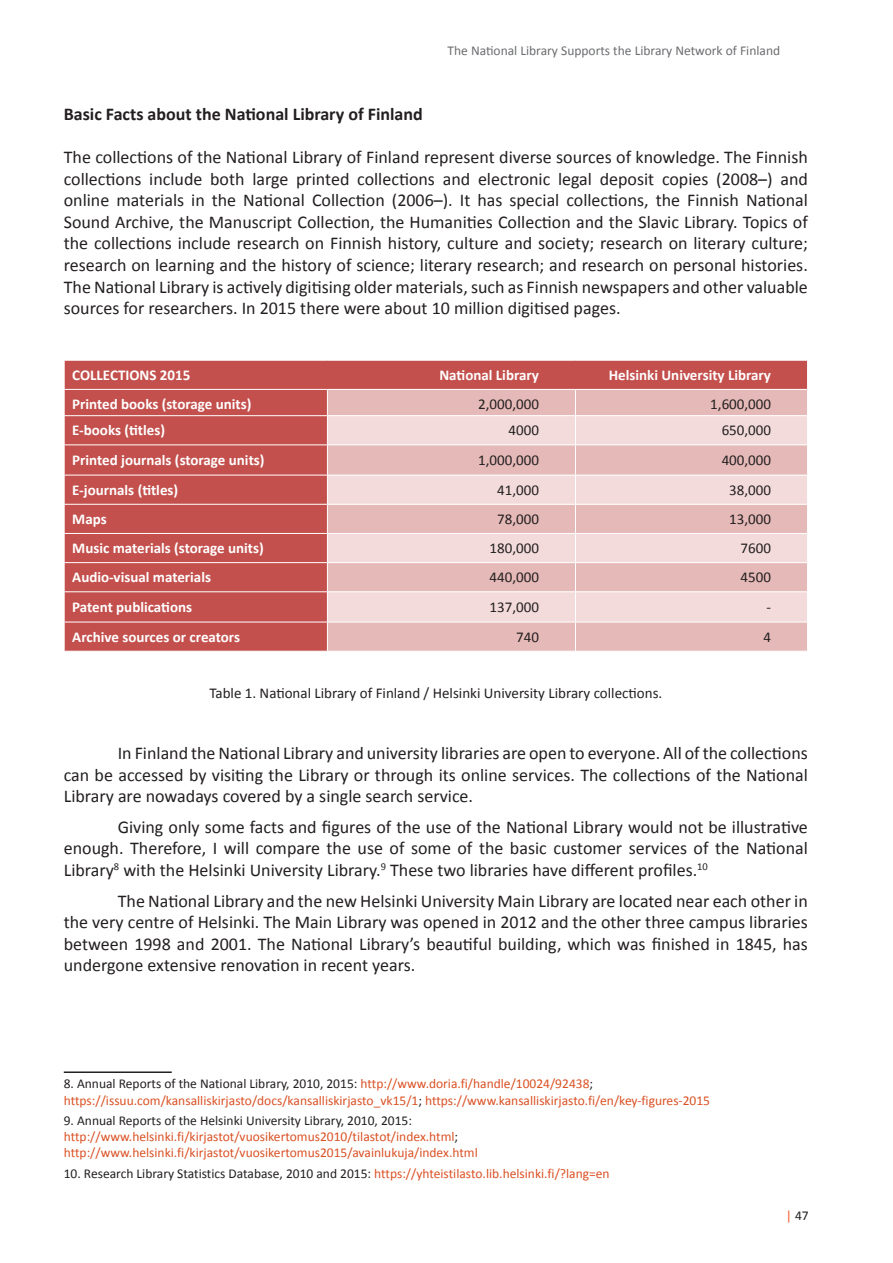
<style>
.page{position:relative;width:893px;height:1263px;background:#fff}
.page>*{position:absolute;margin:0;border:0;box-sizing:border-box;transform-origin:0 0}
.t1{font:18px/21.6px "Calibri";color:#231f20;text-align:justify}
.t2{font:700 18px "Calibri";color:#231f20}
.t3{font:700 15px "Calibri";color:#fff}
.t4{font:15px "Calibri";color:#231f20}
.t5{font:13.5px/16.2px "Calibri";color:#da5124}
.t6{font:13.5px "Calibri";color:#231f20}
.t7{font:13.5px "Calibri";color:#6c6d70}
.s1{color:#231f20}
.s2{color:#da5124}
.s3{color:#f15929}
</style>
<div class="page">
<div style="left:65px;top:361px;width:742px;height:290px;background:#c3504d"></div>
<div style="left:328px;top:390px;width:479px;height:261px;background:#e5b9b7"></div>
<svg style="left:328px;top:416px;width:479px;height:206px;background:#edcccc"></svg>
<hr style="left:64px;top:389px;width:263px;height:1px;background:#fff">
<hr style="left:327px;top:389px;width:248px;height:1px;background:#fff">
<hr style="left:575px;top:389px;width:233px;height:1px;background:#fff">
<hr style="left:64px;top:415px;width:263px;height:1px;background:#fff">
<hr style="left:327px;top:415px;width:248px;height:1px;background:#fff">
<svg style="left:327px;top:390px;width:1px;height:54px"></svg>
<hr style="left:575px;top:415px;width:233px;height:1px;background:#fff">
<svg style="left:575px;top:390px;width:1px;height:54px"></svg>
<hr style="left:64px;top:444px;width:263px;height:1px;background:#fff">
<hr style="left:327px;top:444px;width:248px;height:1px;background:#fff">
<hr style="left:327px;top:445px;width:1px;height:30px;background:#fff">
<hr style="left:575px;top:444px;width:233px;height:1px;background:#fff">
<hr style="left:575px;top:445px;width:1px;height:30px;background:#fff">
<hr style="left:64px;top:475px;width:263px;height:1px;background:#fff">
<hr style="left:327px;top:475px;width:248px;height:1px;background:#fff">
<hr style="left:575px;top:475px;width:233px;height:1px;background:#fff">
<hr style="left:64px;top:504px;width:263px;height:1px;background:#fff">
<hr style="left:327px;top:504px;width:248px;height:1px;background:#fff">
<hr style="left:575px;top:504px;width:233px;height:1px;background:#fff">
<hr style="left:64px;top:533px;width:263px;height:1px;background:#fff">
<hr style="left:327px;top:533px;width:248px;height:1px;background:#fff">
<hr style="left:575px;top:533px;width:233px;height:1px;background:#fff">
<hr style="left:64px;top:562px;width:263px;height:1px;background:#fff">
<hr style="left:327px;top:562px;width:248px;height:1px;background:#fff">
<svg style="left:327px;top:475px;width:1px;height:116px"></svg>
<hr style="left:575px;top:562px;width:233px;height:1px;background:#fff">
<svg style="left:575px;top:476px;width:1px;height:115px"></svg>
<hr style="left:64px;top:591px;width:263px;height:1px;background:#fff">
<hr style="left:327px;top:591px;width:248px;height:1px;background:#fff">
<hr style="left:327px;top:592px;width:1px;height:30px;background:#fff">
<hr style="left:575px;top:591px;width:233px;height:1px;background:#fff">
<hr style="left:575px;top:592px;width:1px;height:30px;background:#fff">
<hr style="left:64px;top:622px;width:263px;height:1px;background:#fff">
<hr style="left:327px;top:622px;width:248px;height:1px;background:#fff">
<svg style="left:327px;top:622px;width:1px;height:29px"></svg>
<hr style="left:575px;top:622px;width:233px;height:1px;background:#fff">
<svg style="left:575px;top:622px;width:1px;height:29px"></svg>
<svg style="left:64px;top:361px;width:1px;height:83px"></svg>
<svg style="left:64px;top:475px;width:1px;height:116px"></svg>
<svg style="left:64px;top:622px;width:1px;height:29px"></svg>
<hr style="left:64px;top:1071px;width:108px;height:2px;background:#231f20">
<p class="t7" style="left:448px;top:42px;width:334px">The National Library Supports the Library Network of Finland</p>
<p class="t2" style="left:64px;top:102px;width:361px">Basic Facts about the National Library of Finland</p>
<p class="t1" style="left:64px;top:146px;width:746px">The collections of the National Library of Finland represent diverse sources of knowledge. The Finnish collections include both large printed collections and electronic legal deposit copies (2008–) and online materials in the National Collection (2006–). It has special collections, the Finnish National Sound Archive, the Manuscript Collection, the Humanities Collection and the Slavic Library. Topics of the collections include research on Finnish history, culture and society; research on literary culture; research on learning and the history of science; literary research; and research on personal histories.<br>The National Library is actively digitising older materials, such as Finnish newspapers and other valuable sources for researchers. In 2015 there were about 10 million digitised pages.</p>
<p class="t3" style="left:72px;top:365px;width:120px">COLLECTIONS 2015</p>
<p class="t3" style="left:439px;top:365px;width:101px">National Library</p>
<p class="t3" style="left:609px;top:365px;width:164px">Helsinki University Library</p>
<p class="t3" style="left:72px;top:395px;width:181px">Printed books (storage units)</p>
<p class="t4" style="left:478px;top:395px;width:62px">2,000,000</p>
<p class="t4" style="left:710px;top:395px;width:62px">1,600,000</p>
<p class="t3" style="left:72px;top:421px;width:94px">E-books (titles)</p>
<p class="t4" style="left:508px;top:421px;width:32px">4000</p>
<p class="t4" style="left:722px;top:421px;width:51px">650,000</p>
<p class="t3" style="left:72px;top:450px;width:194px">Printed journals (storage units)</p>
<p class="t4" style="left:478px;top:450px;width:62px">1,000,000</p>
<p class="t4" style="left:722px;top:450px;width:51px">400,000</p>
<p class="t3" style="left:72px;top:480px;width:107px">E-journals (titles)</p>
<p class="t4" style="left:497px;top:480px;width:43px">41,000</p>
<p class="t4" style="left:729px;top:480px;width:43px">38,000</p>
<p class="t3" style="left:72px;top:509px;width:36px">Maps</p>
<p class="t4" style="left:497px;top:509px;width:43px">78,000</p>
<p class="t4" style="left:729px;top:509px;width:43px">13,000</p>
<p class="t3" style="left:72px;top:539px;width:193px">Music materials (storage units)</p>
<p class="t4" style="left:490px;top:539px;width:51px">180,000</p>
<p class="t4" style="left:741px;top:539px;width:32px">7600</p>
<p class="t3" style="left:72px;top:568px;width:140px">Audio-visual materials</p>
<p class="t4" style="left:490px;top:568px;width:51px">440,000</p>
<p class="t4" style="left:741px;top:568px;width:32px">4500</p>
<p class="t3" style="left:72px;top:597px;width:121px">Patent publications</p>
<p class="t4" style="left:490px;top:597px;width:51px">137,000</p>
<p class="t4" style="left:766px;top:597px;width:6px">-</p>
<p class="t3" style="left:72px;top:627px;width:169px">Archive sources or creators</p>
<p class="t4" style="left:516px;top:627px;width:24px">740</p>
<p class="t4" style="left:763px;top:627px;width:9px">4</p>
<p class="t4" style="left:209px;top:683px;width:454px">Table 1. National Library of Finland / Helsinki University Library collections.</p>
<p class="t1" style="left:64px;top:742px;width:746px;text-indent:54px">In Finland the National Library and university libraries are open to everyone. All of the collections can be accessed by visiting the Library or through its online services. The collections of the National Library are nowadays covered by a single search service.</p>
<p class="t1" style="left:64px;top:816px;width:746px;text-indent:54px">Giving only some facts and figures of the use of the National Library would not be illustrative enough. Therefore, I will compare the use of some of the basic customer services of the National Library<sup>8</sup> with the Helsinki University Library.<sup>9</sup> These two libraries have different profiles.<sup>10</sup></p>
<p class="t1" style="left:64px;top:890px;width:746px;text-indent:54px">The National Library and the new Helsinki University Main Library are located near each other in the very centre of Helsinki. The Main Library was opened in 2012 and the other three campus libraries between 1998 and 2001. The National Library’s beautiful building, which was finished in 1845, has undergone extensive renovation in recent years.</p>
<p class="t5" style="left:64px;top:1076px;width:648px"><span class="s1">8. Annual Reports of the National Library, 2010, 2015:</span> http://www.doria.fi/handle/10024/92438<span class="s1">; </span>https://issuu.com/kansalliskirjasto/docs/kansalliskirjasto_vk15/1<span class="s1">;</span> https://www.kansalliskirjasto.fi/en/key-figures-2015</p>
<p class="t5" style="left:64px;top:1112px;width:415px"><span class="s1">9. Annual Reports of the Helsinki University Library, 2010, 2015: </span>http://www.helsinki.fi/kirjastot/vuosikertomus2010/tilastot/index.html<span class="s1">; </span>http://www.helsinki.fi/kirjastot/vuosikertomus2015/avainlukuja/index.html</p>
<p class="t6" style="left:64px;top:1165px;width:547px">10. Research Library Statistics Database, 2010 and 2015: <span class="s2">https://yhteistilasto.lib.helsinki.fi/?lang=en</span></p>
<p class="t6" style="left:786px;top:1207px;width:24px"><span class="s3">|</span> 47</p>
</div>
